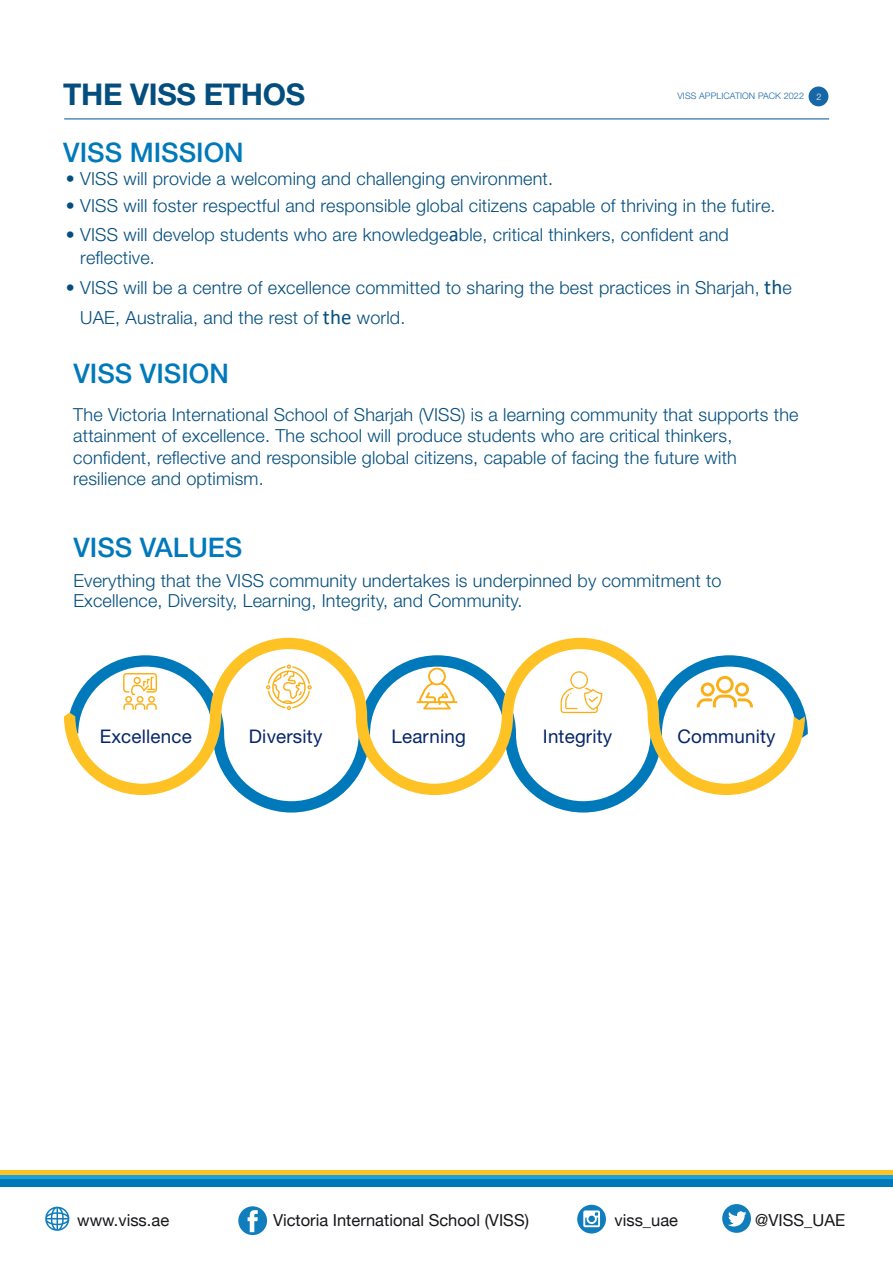
<style>
.page{position:relative;width:893px;height:1263px;background:#fff}
.page>*{position:absolute;margin:0;border:0;box-sizing:border-box;transform-origin:0 0}
.t1{font:700 30px "Helvetica Neue LT Std";letter-spacing:-.01em;color:#034e7d}
.t2{font:500 27px "Helvetica Neue LT Std";color:#0079bb}
.t3{font:18.75px "Helvetica Neue LT Std";letter-spacing:.01em;color:#062569}
.t4{font:300 18px/21.6px "Helvetica Neue LT Std";letter-spacing:.01em;color:#034e7d}
.t5{font:16.5px "Helvetica Neue";color:#18151a}
.t6{font:300 9px "Helvetica Neue LT Std";letter-spacing:.01em;color:#1766a5}
.t7{font:300 9px "Helvetica Neue LT Std";color:#fff}
.s1{font-family:"Calibri";font-weight:400;font-size:21px}
</style>
<div class="page">
<div style="left:0;top:1179px;width:893px;height:7px;background:#0079bb"></div>
<div style="left:0;top:1174px;width:893px;height:5px;background:#19a3dd"></div>
<hr style="left:0;top:1170px;width:893px;height:4px;background:#fec225">
<hr style="left:64px;top:118px;width:765px;height:1px;background:#1766a5">
<div style="left:809px;top:87px;width:19px;height:19px;background:#1766a5;border-radius:50%"></div>
<svg style="left:242px;top:713px;width:566px;height:99px"></svg>
<svg style="left:64px;top:638px;width:741px;height:157px"></svg>
<svg style="left:417px;top:666px;width:40px;height:44px"></svg>
<svg style="left:266px;top:664px;width:46px;height:46px"></svg>
<svg style="left:123px;top:673px;width:34px;height:37px"></svg>
<svg style="left:561px;top:671px;width:41px;height:42px"></svg>
<svg style="left:697px;top:676px;width:56px;height:31px"></svg>
<svg style="left:45px;top:1207px;width:24px;height:24px"></svg>
<svg style="left:238px;top:1206px;width:29px;height:29px"></svg>
<svg style="left:577px;top:1205px;width:29px;height:28px"></svg>
<div style="left:588px;top:1215px;width:7px;height:7px;background:#107dbc;border-radius:50%"></div>
<svg style="left:722px;top:1204px;width:29px;height:29px"></svg>
<h1 class="t1" style="left:63px;top:76px;width:244px">THE VISS ETHOS</h1>
<h2 class="t2" style="left:63px;top:136px;width:182px">VISS MISSION</h2>
<p class="t6" style="left:677px;top:90px;width:128px">VISS APPLICATION PACK 2022</p>
<p class="t7" style="left:816px;top:91px;width:7px">2</p>
<p class="t4" style="left:66px;top:167px;width:489px">• VISS will provide a welcoming and challenging environment.</p>
<p class="t4" style="left:66px;top:194px;width:711px">• VISS will foster respectful and responsible global citizens capable of thriving in the futire.</p>
<p class="t4" style="left:80px;top:222px;width:650px;line-height:23.5px;text-indent:-14px">• VISS will develop students who are knowledge<span class="s1">a</span>ble, critical thinkers, confident and reflective.</p>
<p class="t4" style="left:80px;top:272px;width:713px;line-height:30.3px;text-indent:-14px">• VISS will be a centre of excellence committed to sharing the best practices in Sharjah, <span class="s1">th</span>e<br>UAE, Australia, and the rest of <span class="s1">the</span> world.</p>
<h2 class="t2" style="left:73px;top:357px;width:157px">VISS VISION</h2>
<p class="t4" style="left:73px;top:403px;width:727px">The Victoria International School of Sharjah (VISS) is a learning community that supports the attainment of excellence. The school will produce students who are critical thinkers, confident, reflective and responsible global citizens, capable of facing the future with resilience and optimism.</p>
<h2 class="t2" style="left:73px;top:532px;width:171px">VISS VALUES</h2>
<p class="t4" style="left:73px;top:570px;width:650px;line-height:20.5px">Everything that the VISS community undertakes is underpinned by commitment to<br>Excellence, Diversity, Learning, Integrity, and Community.</p>
<p class="t3" style="left:100px;top:725px;width:94px">Excellence</p>
<p class="t3" style="left:249px;top:725px;width:75px">Diversity</p>
<p class="t3" style="left:391px;top:725px;width:76px">Learning</p>
<p class="t3" style="left:543px;top:725px;width:71px">Integrity</p>
<p class="t3" style="left:677px;top:725px;width:100px">Community</p>
<p class="t5" style="left:77px;top:1208px;width:93px">www.viss.ae</p>
<p class="t5" style="left:273px;top:1208px;width:257px">Victoria International School (VISS)</p>
<p class="t5" style="left:614px;top:1208px;width:65px">viss_uae</p>
<p class="t5" style="left:755px;top:1208px;width:91px">@VISS_UAE</p>
</div>
